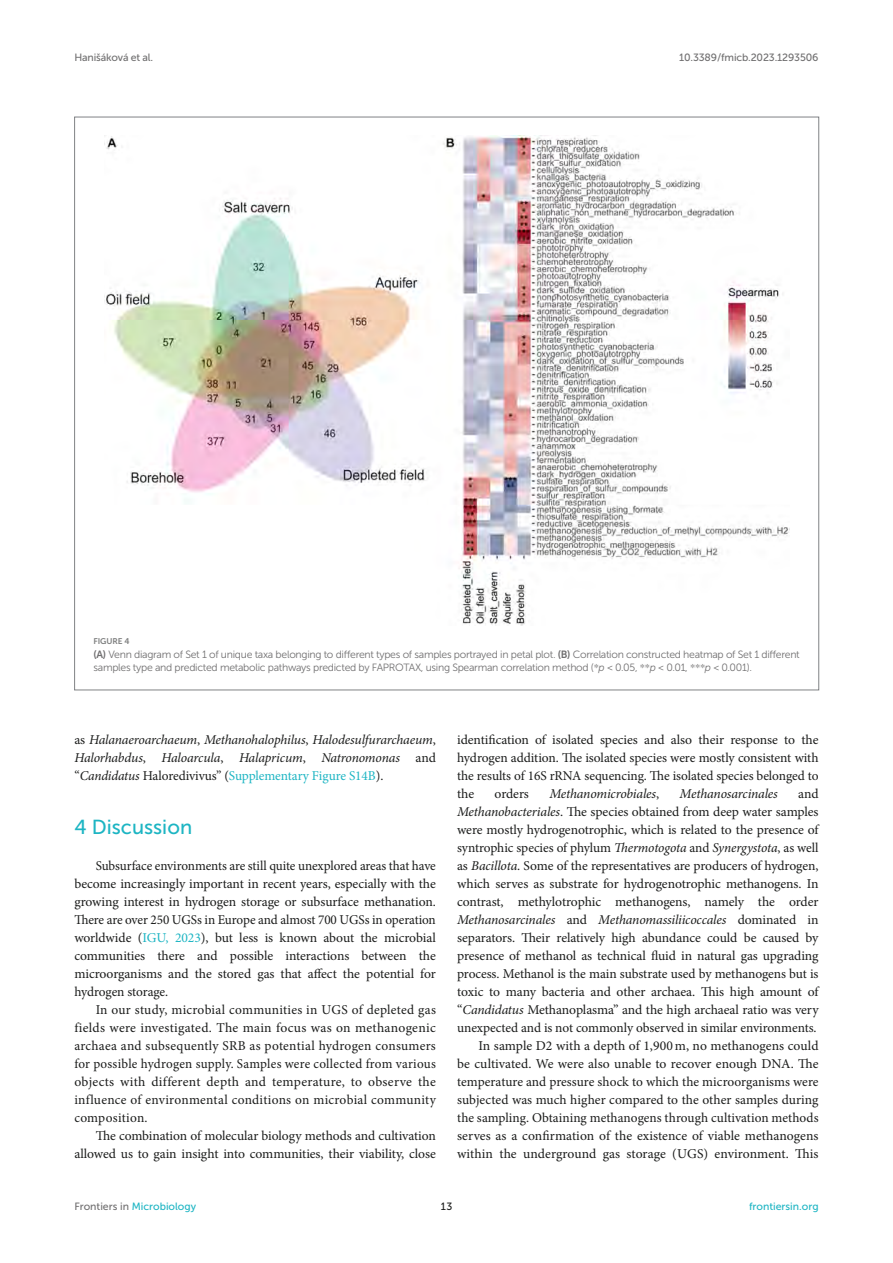
<style>
.page{position:relative;width:893px;height:1263px;background:#fff}
.page>*{position:absolute;margin:0;border:0;box-sizing:border-box;transform-origin:0 0}
.HEAD_1{font:20.25px "Museo Sans 500";color:#1db5c3}
.TEXT{font:13.5px/18px "Minion Pro";letter-spacing:-.005em;color:#1b1c1b;text-align:justify}
.TEXT_FLUSH{font:13.5px/18px "Minion Pro";letter-spacing:-.01em;color:#1b1c1b;text-align:justify}
.TEXT-2{font:italic 13.5px/18px "Minion Pro";letter-spacing:-.015em;color:#1b1c1b;text-align:justify}
.FIG_LEG{font:10.5px/13.5px "Museo Sans 300";letter-spacing:-.03em;color:#706f70}
.t1{font:10.5px "Museo Sans 500";letter-spacing:-.015em;color:#706f70}
.t2{font:10.5px "Museo Sans 500";color:#1db5c3}
.t3{font:10.5px "Museo Sans 500";color:#1b1c1b}
.FIG_HD{font:8.25px "Museo Sans 700";letter-spacing:-.01em;color:#7e7f7f}
.s1{font-family:"Museo Sans 700"}
.s2{font-family:"STIX General"}
.s3{font-style:italic}
.s4{font-style:normal}
.s5{font-style:normal;color:#1db5c3}
.s6{color:#1db5c3}
.s7{color:#706f70}
</style>
<div class="page">
<img style="left:104px;top:136px;width:685px;height:489px">
<p class="t1" style="left:74px;top:51px;width:80px">Hanišáková et al.</p>
<p class="t1" style="left:679px;top:51px;width:141px">10.3389/fmicb.2023.1293506</p>
<p class="FIG_HD" style="left:94px;top:637px;width:37px">FIGURE 4</p>
<p class="FIG_LEG" style="left:94px;top:647px;width:708px"><span class="s1">(A)</span> Venn diagram of Set 1 of unique taxa belonging to different types of samples portrayed in petal plot. <span class="s1">(B)</span> Correlation constructed heatmap of Set 1 different samples type and predicted metabolic pathways predicted by FAPROTAX, using Spearman correlation method (<span class="s2">*</span><span class="s3">p</span> &lt; 0.05, <span class="s2">**</span><span class="s3">p</span> &lt; 0.01, <span class="s2">***</span><span class="s3">p</span> &lt; 0.001).</p>
<p class="TEXT-2" style="left:74px;top:731px;width:363px"><span class="s4">as</span> Halanaeroarchaeum<span class="s4">,</span> Methanohalophilus<span class="s4">,</span> Halodesulfurarchaeum<span class="s4">, </span>Halorhabdus<span class="s4">,</span> Haloarcula<span class="s4">,</span> Halapricum<span class="s4">,</span> Natronomonas <span class="s4">and “</span>Candidatus <span class="s4">Haloredivivus” (</span><span class="s5">Supplementary Figure S14B</span><span class="s4">).</span></p>
<p class="HEAD_1" style="left:74px;top:816px;width:119px">4 Discussion</p>
<p class="TEXT_FLUSH" style="left:74px;top:857px;width:363px;text-indent:21px">Subsurface environments are still quite unexplored areas that have become increasingly important in recent years, especially with the growing interest in hydrogen storage or subsurface methanation.<br>There are over 250 UGSs in Europe and almost 700 UGSs in operation worldwide (<span class="s6">IGU, 2023</span>), but less is known about the microbial communities there and possible interactions between the microorganisms and the stored gas that affect the potential for hydrogen storage.</p>
<p class="TEXT" style="left:74px;top:1001px;width:363px;text-indent:21px">In our study, microbial communities in UGS of depleted gas fields were investigated. The main focus was on methanogenic archaea and subsequently SRB as potential hydrogen consumers for possible hydrogen supply. Samples were collected from various objects with different depth and temperature, to observe the influence of environmental conditions on microbial community composition.</p>
<p class="TEXT" style="left:74px;top:1127px;width:363px;text-align:right">The combination of molecular biology methods and cultivation allowed us to gain insight into communities, their viability, close</p>
<p class="TEXT" style="left:457px;top:731px;width:363px">identification of isolated species and also their response to the hydrogen addition. The isolated species were mostly consistent with the results of 16S rRNA sequencing. The isolated species belonged to the</p>
<p class="TEXT" style="left:457px;top:785px;width:363px;text-indent:341px">and <span class="s3">Methanobacteriales</span>. The species obtained from deep water samples were mostly hydrogenotrophic, which is related to the presence of syntrophic species of phylum <span class="s3">Thermotogota</span> and <span class="s3">Synergystota</span>, as well as <span class="s3">Bacillota</span>. Some of the representatives are producers of hydrogen, which serves as substrate for hydrogenotrophic methanogens. In contrast, methylotrophic methanogens, namely the order <span class="s3">Methanosarcinales</span> and <span class="s3">Methanomassiliicoccales</span> dominated in separators. Their relatively high abundance could be caused by presence of methanol as technical fluid in natural gas upgrading process. Methanol is the main substrate used by methanogens but is toxic to many bacteria and other archaea. This high amount of “<span class="s3">Candidatus</span> Methanoplasma” and the high archaeal ratio was very unexpected and is not commonly observed in similar environments.</p>
<p class="TEXT" style="left:457px;top:1037px;width:363px;text-indent:21px">In sample D2 with a depth of 1,900 m, no methanogens could be cultivated. We were also unable to recover enough DNA. The temperature and pressure shock to which the microorganisms were subjected was much higher compared to the other samples during the sampling. Obtaining methanogens through cultivation methods serves as a confirmation of the existence of viable methanogens within the underground gas storage (UGS) environment. This</p>
<p class="TEXT" style="left:495px;top:785px;width:36px">orders</p>
<p class="TEXT-2" style="left:549px;top:785px;width:111px">Methanomicrobiales<span class="s4">,</span></p>
<p class="TEXT-2" style="left:680px;top:785px;width:100px">Methanosarcinales</p>
<p class="t2" style="left:74px;top:1200px;width:123px"><span class="s7">Frontiers in</span> Microbiology</p>
<p class="t3" style="left:441px;top:1200px;width:13px">13</p>
<p class="t2" style="left:749px;top:1200px;width:71px">frontiersin.org</p>
</div>
